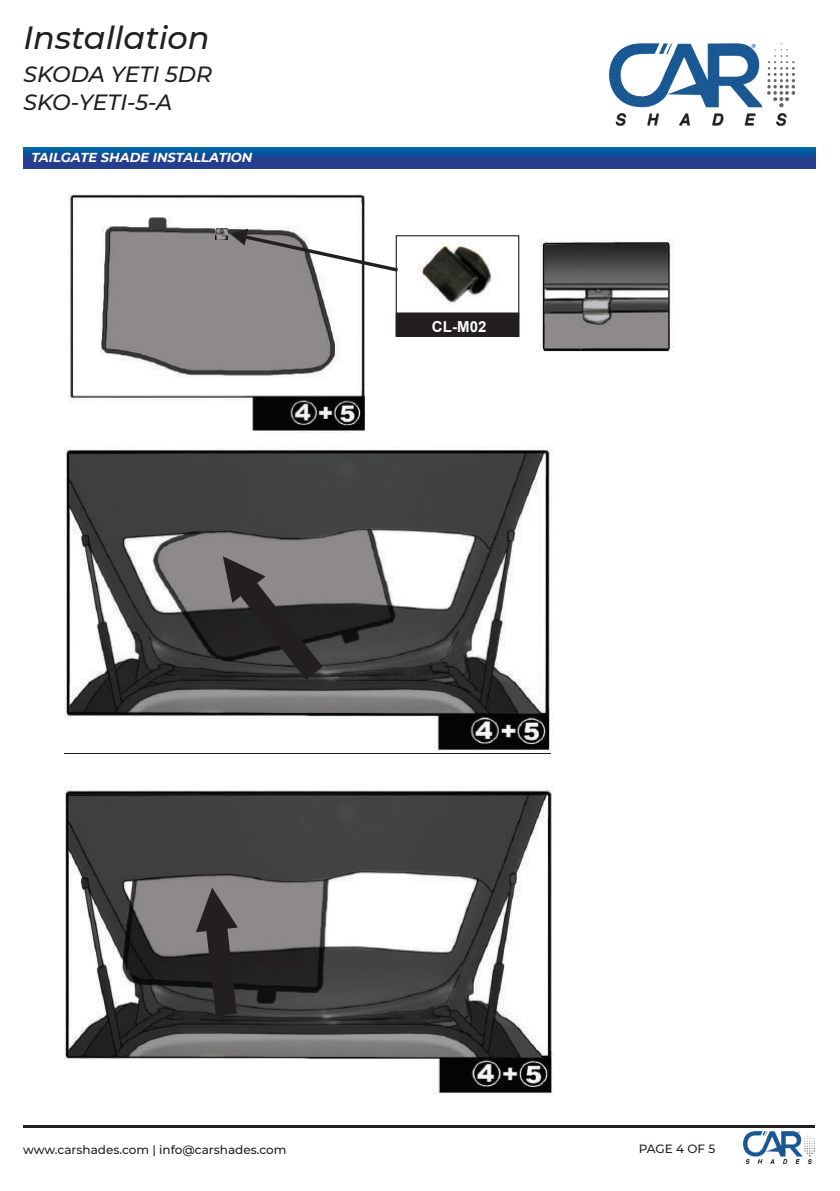
<style>
.page{position:relative;width:840px;height:1191px;background:#fff}
.page>*{position:absolute;margin:0;border:0;box-sizing:border-box;transform-origin:0 0}
.t1{font:italic 500 32px "Montserrat";color:#231f20}
.t2{font:italic 500 22px/28px "Montserrat";color:#231f20}
.t3{font:700 15.2px "Arial";color:#fff}
.t4{font:italic 700 13px "Montserrat";color:#fff}
.t5{font:500 12px "Montserrat";color:#231f20}
</style>
<div class="page">
<hr style="left:23px;top:1125px;width:791px;height:2px;background:#231f20">
<img style="left:743px;top:1131px;width:71px;height:32px">
<img style="left:609px;top:43px;width:184px;height:83px">
<svg style="left:23px;top:147px;width:792px;height:21px;background:#164b96"></svg>
<hr style="left:64px;top:449px;width:3px;height:305px;background:#231f20">
<hr style="left:67px;top:751px;width:483px;height:3px;background:#231f20">
<div style="left:395px;top:235px;width:124px;height:102px;border:1px solid #231f20"></div>
<div style="left:396px;top:313px;width:122px;height:23px;background:#231f20"></div>
<div style="left:395px;top:312px;width:124px;height:25px;border:1px solid #231f20"></div>
<img style="left:539px;top:239px;width:133px;height:113px">
<img style="left:68px;top:194px;width:297px;height:237px">
<img style="left:64px;top:447px;width:487px;height:306px">
<img style="left:64px;top:786px;width:489px;height:308px">
<svg style="left:223px;top:556px;width:99px;height:124px;background:#454344"></svg>
<svg style="left:196px;top:887px;width:42px;height:129px;background:#403c3d"></svg>
<svg style="left:215px;top:227px;width:182px;height:45px"></svg>
<img style="left:417px;top:240px;width:75px;height:64px">
<h1 class="t1" style="left:23px;top:15px;width:188px">Installation</h1>
<h2 class="t2" style="left:23px;top:59px;width:190px">SKODA YETI 5DR<br>SKO-YETI-5-A</h2>
<p class="t4" style="left:31px;top:148px;width:222px">TAILGATE SHADE INSTALLATION</p>
<p class="t3" style="left:431px;top:316px;width:56px">CL-M02</p>
<p class="t5" style="left:23px;top:1141px;width:265px">www.carshades.com | info@carshades.com</p>
<p class="t5" style="left:638px;top:1140px;width:78px">PAGE 4 OF 5</p>
</div>
